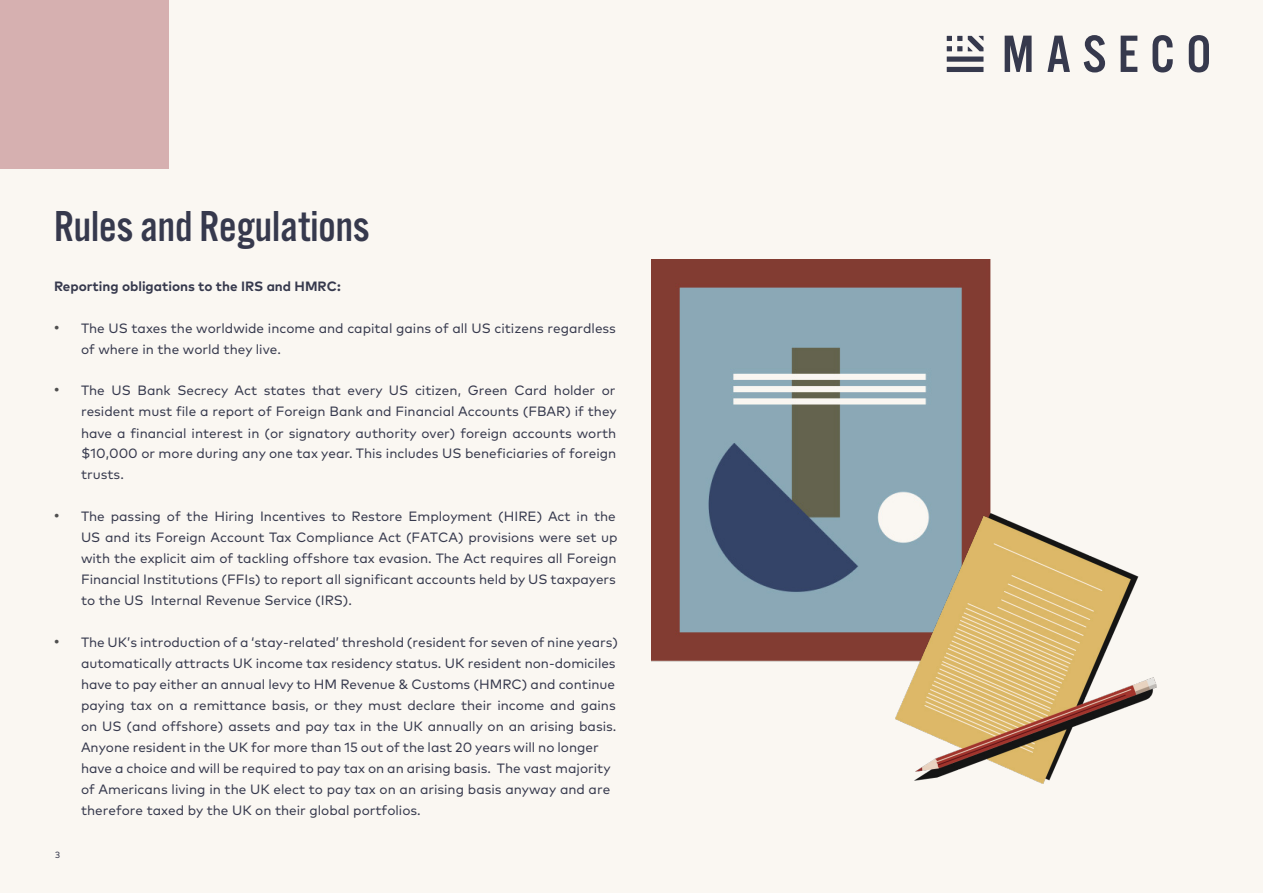
<style>
.page{position:relative;width:1263px;height:893px;background:#faf7f2}
.page>*{position:absolute;margin:0;border:0;box-sizing:border-box;transform-origin:0 0}
.t1{font:45px "Alternate Gothic Pro No 3";color:#36394d}
.t2{font:13.5px/21px "Mark Pro";color:#36394d}
.t3{font:700 13.5px "Mark Pro";color:#36394d}
.t4{font:9px "Mark Pro";color:#36394d}
.s1{font-family:"Arial";font-size:15px;color:#4f4f4f}
</style>
<div class="page">
<img style="left:652px;top:259px;width:338px;height:403px">
<img style="left:896px;top:513px;width:261px;height:270px">
<svg style="left:947px;top:36px;width:15px;height:15px"></svg>
<svg style="left:968px;top:36px;width:15px;height:15px"></svg>
<div style="left:947px;top:57px;width:36px;height:5px;background:#36394d"></div>
<div style="left:947px;top:67px;width:36px;height:5px;background:#36394d"></div>
<svg style="left:1121px;top:36px;width:16px;height:36px"></svg>
<svg style="left:1152px;top:35px;width:21px;height:37px"></svg>
<svg style="left:1189px;top:35px;width:20px;height:37px"></svg>
<svg style="left:1047px;top:36px;width:23px;height:36px"></svg>
<svg style="left:1005px;top:36px;width:26px;height:36px"></svg>
<svg style="left:1084px;top:35px;width:21px;height:37px"></svg>
<div style="left:0;top:0;width:169px;height:169px;background:#d6b0b0"></div>
<p class="t1" style="left:54px;top:203px;width:317px">Rules and Regulations</p>
<p class="t3" style="left:54px;top:276px;width:288px">Reporting obligations to the IRS and HMRC:</p>
<p class="t2" style="left:81px;top:316px;width:536px;text-indent:-27px"><span class="s1">•</span> The US taxes the worldwide income and capital gains of all US citizens regardless of where in the world they live.</p>
<p class="t2" style="left:81px;top:379px;width:537px;text-align:justify;text-indent:-27px"><span class="s1">•</span> The US Bank Secrecy Act states that every US citizen, Green Card holder or resident must file a report of Foreign Bank and Financial Accounts (FBAR) if they have a financial interest in (or signatory authority over) foreign accounts worth $10,000 or more during any one tax year. This includes US beneficiaries of foreign trusts.</p>
<p class="t2" style="left:81px;top:505px;width:538px;text-indent:-27px"><span class="s1">•</span> The passing of the Hiring Incentives to Restore Employment (HIRE) Act in the US and its Foreign Account Tax Compliance Act (FATCA) provisions were set up with the explicit aim of tackling offshore tax evasion. The Act requires all Foreign Financial Institutions (FFIs) to report all significant accounts held by US taxpayers to the US Internal Revenue Service (IRS).</p>
<p class="t2" style="left:81px;top:631px;width:539px;text-indent:-27px"><span class="s1">•</span> The UK’s introduction of a ‘stay-related’ threshold (resident for seven of nine years) automatically attracts UK income tax residency status. UK resident non-domiciles have to pay either an annual levy to HM Revenue &amp; Customs (HMRC) and continue paying tax on a remittance basis, or they must declare their income and gains on US (and offshore) assets and pay tax in the UK annually on an arising basis.<br>Anyone resident in the UK for more than 15 out of the last 20 years will no longer have a choice and will be required to pay tax on an arising basis. The vast majority of Americans living in the UK elect to pay tax on an arising basis anyway and are therefore taxed by the UK on their global portfolios.</p>
<p class="t4" style="left:55px;top:848px;width:7px">3</p>
</div>
